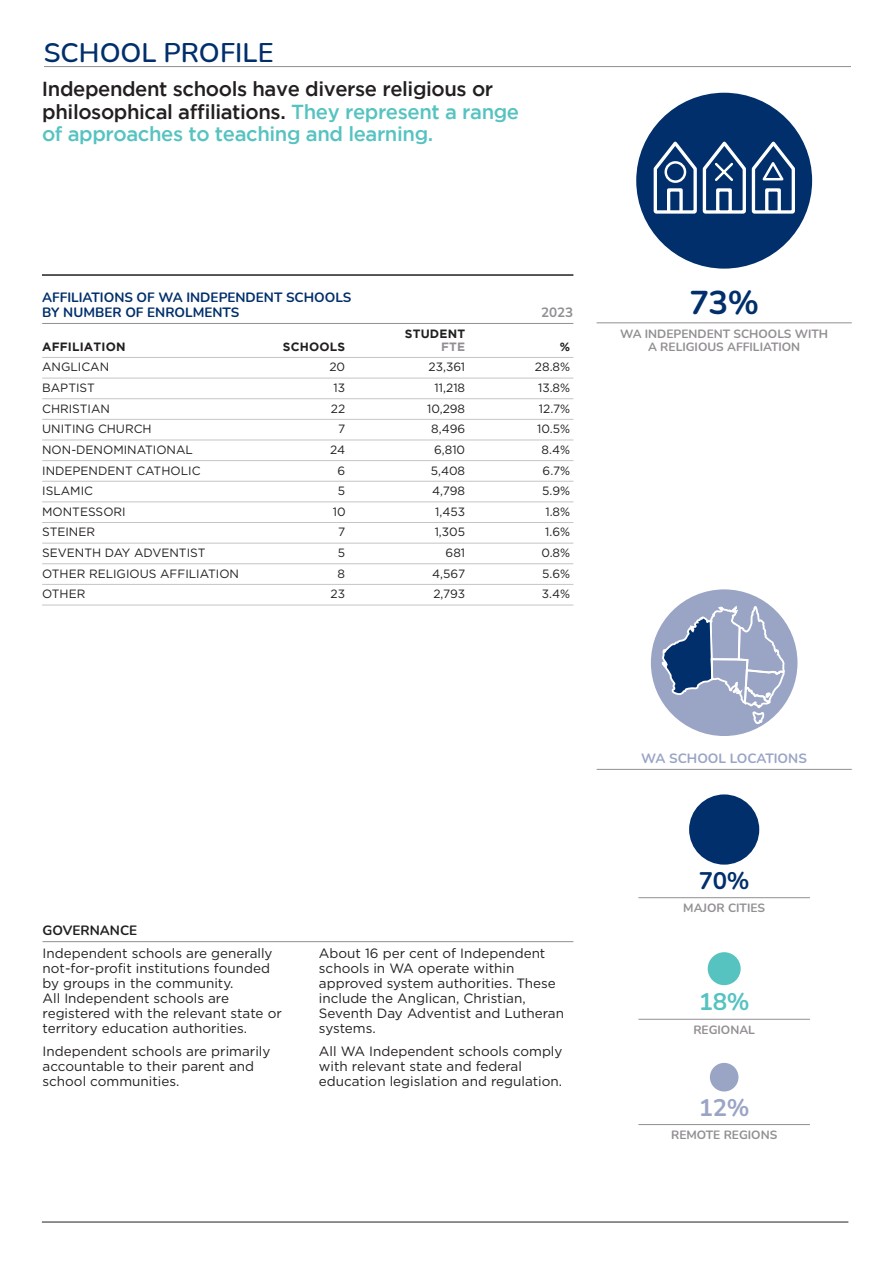
<style>
.page{position:relative;width:893px;height:1263px;background:#fff}
.page>*{position:absolute;margin:0;border:0;box-sizing:border-box;transform-origin:0 0}
.FIGURES{font:700 33px "Nunito";color:#002f6b}
.PAGE_HEADING{font:600 27px "Nunito";letter-spacing:.005em;color:#002f6b}
.FIGURES-2{font:700 24px "Nunito";color:#002f6b}
.FIGURES-3{font:700 24px "Nunito";color:#56c3c1}
.FIGURES-4{font:700 24px "Nunito";color:#9aa4c5}
.SECTION_INTRO_2{font:500 20.25px/22.5px "Gotham";letter-spacing:-.02em;color:#231f20}
.BODY_COPY{font:13.5px/15px "Gotham";color:#231f20}
.TABLE_HEADING{font:700 13.5px/15px "Nunito";color:#002f6b}
.TABLE_HEADING-2{font:700 13.5px "Nunito";color:#9aa4c5}
.TABLE_HEADING-3{font:700 13.5px "Nunito";color:#231f20}
.TABLE_HEADING-4{font:700 13.5px "Nunito";color:#938e94}
.BODY_COPY-2{font:12px "Gotham";color:#231f20}
.FACTS_UNDER_PICTOGRAMS{font:700 12px/13.5px "Nunito";color:#938e94;text-align:center}
.BODY_COPY-3{font:700 12px "Gotham";letter-spacing:.015em;color:#231f20}
.BODY_COPY-4{font:700 12px "Gotham";color:#938e94}
.s1{color:#56c3c1}
</style>
<div class="page">
<div style="left:651px;top:589px;width:146px;height:147px;background:#9aa4c5;border-radius:50%"></div>
<svg style="left:660px;top:604px;width:126px;height:205px"></svg>
<hr style="left:42px;top:1222px;width:806px;height:1px;background:#231f20">
<hr style="left:42px;top:274px;width:531px;height:2px;background:#231f20">
<hr style="left:44px;top:66px;width:807px;height:1px;background:#938e94">
<hr style="left:43px;top:941px;width:530px;height:1px;background:#938e94">
<hr style="left:42px;top:323px;width:531px;height:1px;background:#938e94">
<hr style="left:42px;top:357px;width:531px;height:1px;background:#c6c4c7">
<hr style="left:42px;top:378px;width:531px;height:1px;background:#c6c4c7">
<hr style="left:42px;top:398px;width:531px;height:1px;background:#c6c4c7">
<hr style="left:42px;top:419px;width:531px;height:1px;background:#c6c4c7">
<hr style="left:42px;top:440px;width:531px;height:1px;background:#c6c4c7">
<hr style="left:42px;top:460px;width:531px;height:1px;background:#c6c4c7">
<hr style="left:42px;top:481px;width:531px;height:1px;background:#c6c4c7">
<hr style="left:42px;top:502px;width:531px;height:1px;background:#c6c4c7">
<hr style="left:42px;top:522px;width:531px;height:1px;background:#c6c4c7">
<hr style="left:42px;top:543px;width:531px;height:1px;background:#c6c4c7">
<hr style="left:42px;top:563px;width:531px;height:1px;background:#c6c4c7">
<hr style="left:42px;top:584px;width:531px;height:1px;background:#c6c4c7">
<hr style="left:42px;top:605px;width:531px;height:1px;background:#c6c4c7">
<hr style="left:597px;top:769px;width:255px;height:1px;background:#938e94">
<hr style="left:638px;top:897px;width:172px;height:1px;background:#938e94">
<hr style="left:638px;top:1019px;width:172px;height:1px;background:#938e94">
<hr style="left:638px;top:1124px;width:172px;height:1px;background:#938e94">
<div style="left:708px;top:952px;width:33px;height:33px;background:#56c3c1;border-radius:50%"></div>
<div style="left:710px;top:1063px;width:28px;height:28px;background:#9aa4c5;border-radius:50%"></div>
<div style="left:689px;top:794px;width:70px;height:71px;background:#002f6b;border-radius:50%"></div>
<div style="left:636px;top:93px;width:176px;height:176px;background:#002f6b;border-radius:50%"></div>
<svg style="left:653px;top:141px;width:142px;height:73px"></svg>
<hr style="left:597px;top:322px;width:255px;height:1px;background:#938e94">
<p class="PAGE_HEADING" style="left:44px;top:34px;width:231px">SCHOOL PROFILE</p>
<p class="SECTION_INTRO_2" style="left:42px;top:77px;width:479px">Independent schools have diverse religious or philosophical affiliations. <span class="s1">They represent a range of approaches to teaching and learning.</span></p>
<p class="TABLE_HEADING" style="left:42px;top:289px;width:311px">AFFILIATIONS OF WA INDEPENDENT SCHOOLS<br>BY NUMBER OF ENROLMENTS</p>
<p class="BODY_COPY-3" style="left:405px;top:327px;width:62px">STUDENT</p>
<p class="TABLE_HEADING-4" style="left:541px;top:302px;width:34px">2023</p>
<p class="BODY_COPY-3" style="left:42px;top:340px;width:85px">AFFILIATION</p>
<p class="BODY_COPY-3" style="left:283px;top:340px;width:64px">SCHOOLS</p>
<p class="BODY_COPY-4" style="left:441px;top:340px;width:26px">FTE</p>
<p class="BODY_COPY-3" style="left:560px;top:340px;width:12px">%</p>
<p class="BODY_COPY-2" style="left:42px;top:359px;width:69px">ANGLICAN</p>
<p class="BODY_COPY-2" style="left:329px;top:359px;width:17px">20</p>
<p class="BODY_COPY-2" style="left:428px;top:359px;width:38px">23,361</p>
<p class="BODY_COPY-2" style="left:535px;top:359px;width:37px">28.8%</p>
<p class="BODY_COPY-2" style="left:42px;top:380px;width:54px">BAPTIST</p>
<p class="BODY_COPY-2" style="left:334px;top:380px;width:13px">13</p>
<p class="BODY_COPY-2" style="left:435px;top:380px;width:32px">11,218</p>
<p class="BODY_COPY-2" style="left:538px;top:380px;width:34px">13.8%</p>
<p class="BODY_COPY-2" style="left:42px;top:401px;width:69px">CHRISTIAN</p>
<p class="BODY_COPY-2" style="left:331px;top:401px;width:16px">22</p>
<p class="BODY_COPY-2" style="left:427px;top:401px;width:40px">10,298</p>
<p class="BODY_COPY-2" style="left:539px;top:401px;width:33px">12.7%</p>
<p class="BODY_COPY-2" style="left:42px;top:421px;width:111px">UNITING CHURCH</p>
<p class="BODY_COPY-2" style="left:338px;top:421px;width:9px">7</p>
<p class="BODY_COPY-2" style="left:431px;top:421px;width:35px">8,496</p>
<p class="BODY_COPY-2" style="left:537px;top:421px;width:34px">10.5%</p>
<p class="BODY_COPY-2" style="left:42px;top:442px;width:152px">NON-DENOMINATIONAL</p>
<p class="BODY_COPY-2" style="left:330px;top:442px;width:16px">24</p>
<p class="BODY_COPY-2" style="left:434px;top:442px;width:33px">6,810</p>
<p class="BODY_COPY-2" style="left:542px;top:442px;width:30px">8.4%</p>
<p class="BODY_COPY-2" style="left:42px;top:463px;width:160px">INDEPENDENT CATHOLIC</p>
<p class="BODY_COPY-2" style="left:337px;top:463px;width:9px">6</p>
<p class="BODY_COPY-2" style="left:431px;top:463px;width:36px">5,408</p>
<p class="BODY_COPY-2" style="left:543px;top:463px;width:29px">6.7%</p>
<p class="BODY_COPY-2" style="left:42px;top:483px;width:52px">ISLAMIC</p>
<p class="BODY_COPY-2" style="left:338px;top:483px;width:9px">5</p>
<p class="BODY_COPY-2" style="left:432px;top:483px;width:35px">4,798</p>
<p class="BODY_COPY-2" style="left:542px;top:483px;width:30px">5.9%</p>
<p class="BODY_COPY-2" style="left:42px;top:504px;width:85px">MONTESSORI</p>
<p class="BODY_COPY-2" style="left:435px;top:504px;width:31px">1,453</p>
<p class="BODY_COPY-2" style="left:545px;top:504px;width:26px">1.8%</p>
<p class="BODY_COPY-2" style="left:42px;top:524px;width:55px">STEINER</p>
<p class="BODY_COPY-2" style="left:338px;top:524px;width:9px">7</p>
<p class="BODY_COPY-2" style="left:435px;top:524px;width:32px">1,305</p>
<p class="BODY_COPY-2" style="left:545px;top:524px;width:27px">1.6%</p>
<p class="BODY_COPY-2" style="left:42px;top:545px;width:165px">SEVENTH DAY ADVENTIST</p>
<p class="BODY_COPY-2" style="left:338px;top:545px;width:9px">5</p>
<p class="BODY_COPY-2" style="left:446px;top:545px;width:21px">681</p>
<p class="BODY_COPY-2" style="left:541px;top:545px;width:30px">0.8%</p>
<p class="BODY_COPY-2" style="left:42px;top:566px;width:198px">OTHER RELIGIOUS AFFILIATION</p>
<p class="BODY_COPY-2" style="left:338px;top:566px;width:9px">8</p>
<p class="BODY_COPY-2" style="left:432px;top:566px;width:34px">4,567</p>
<p class="BODY_COPY-2" style="left:542px;top:566px;width:30px">5.6%</p>
<p class="BODY_COPY-2" style="left:42px;top:586px;width:45px">OTHER</p>
<p class="BODY_COPY-2" style="left:331px;top:586px;width:16px">23</p>
<p class="BODY_COPY-2" style="left:433px;top:586px;width:33px">2,793</p>
<p class="BODY_COPY-2" style="left:542px;top:586px;width:30px">3.4%</p>
<p class="BODY_COPY-2" style="left:333px;top:504px;width:14px">10</p>
<p class="FIGURES" style="left:689px;top:279px;width:71px">73%</p>
<p class="FACTS_UNDER_PICTOGRAMS" style="left:620px;top:326px;width:210px">WA INDEPENDENT SCHOOLS WITH<br>A RELIGIOUS AFFILIATION</p>
<p class="TABLE_HEADING-3" style="left:43px;top:921px;width:96px">GOVERNANCE</p>
<p class="BODY_COPY" style="left:43px;top:945px;width:241px">Independent schools are generally not-for-profit institutions founded by groups in the community.<br>All Independent schools are registered with the relevant state or territory education authorities.</p>
<p class="BODY_COPY" style="left:43px;top:1043px;width:229px">Independent schools are primarily accountable to their parent and school communities.</p>
<p class="BODY_COPY" style="left:319px;top:945px;width:247px">About 16 per cent of Independent schools in WA operate within approved system authorities. These include the Anglican, Christian,<br>Seventh Day Adventist and Lutheran systems.</p>
<p class="BODY_COPY" style="left:319px;top:1043px;width:245px">All WA Independent schools comply with relevant state and federal education legislation and regulation.</p>
<p class="TABLE_HEADING-2" style="left:641px;top:748px;width:167px">WA SCHOOL LOCATIONS</p>
<p class="FIGURES-2" style="left:699px;top:863px;width:52px">70%</p>
<p class="FACTS_UNDER_PICTOGRAMS" style="left:683px;top:901px;width:83px">MAJOR CITIES</p>
<p class="FIGURES-3" style="left:699px;top:985px;width:52px">18%</p>
<p class="FACTS_UNDER_PICTOGRAMS" style="left:693px;top:1022px;width:63px">REGIONAL</p>
<p class="FIGURES-4" style="left:699px;top:1090px;width:52px">12%</p>
<p class="FACTS_UNDER_PICTOGRAMS" style="left:671px;top:1128px;width:108px">REMOTE REGIONS</p>
</div>
